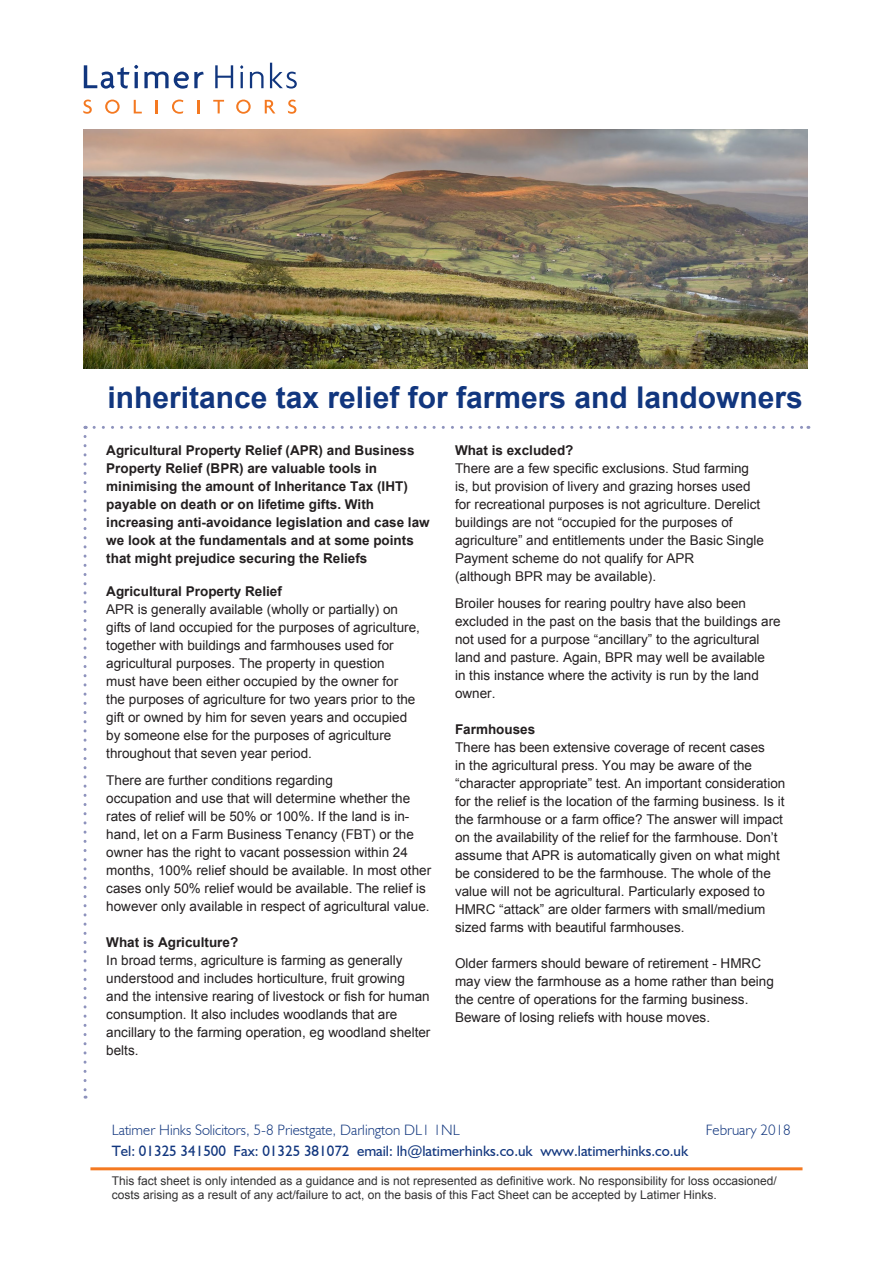
<style>
.page{position:relative;width:893px;height:1263px;background:#fff}
.page>*{position:absolute;margin:0;border:0;box-sizing:border-box;transform-origin:0 0}
.t1{font:700 30px "Arial";color:#11367e}
.t2{font:15px "Humanist 521 BT";color:#11367e}
.t3{font:300 15px "Humanist 521 BT";color:#11367e}
.t4{font:13.5px/18px "Arial";color:#231f20}
.t5{font:700 13.5px/18px "Arial";color:#231f20}
.t6{font:12px/14.4px "Arial";color:#333233}
</style>
<div class="page">
<svg style="left:94px;top:426px;width:715px;height:3px"></svg>
<svg style="left:84px;top:436px;width:3px;height:663px"></svg>
<svg style="left:84px;top:65px;width:54px;height:24px"></svg>
<hr style="left:135px;top:72px;width:3px;height:16px;background:#11367e">
<svg style="left:144px;top:72px;width:60px;height:17px"></svg>
<svg style="left:215px;top:65px;width:18px;height:23px"></svg>
<svg style="left:240px;top:65px;width:3px;height:23px"></svg>
<svg style="left:250px;top:72px;width:14px;height:16px"></svg>
<svg style="left:270px;top:63px;width:27px;height:26px"></svg>
<svg style="left:83px;top:100px;width:9px;height:14px"></svg>
<svg style="left:105px;top:100px;width:15px;height:14px"></svg>
<svg style="left:134px;top:100px;width:8px;height:13px"></svg>
<svg style="left:155px;top:100px;width:3px;height:13px"></svg>
<svg style="left:172px;top:100px;width:11px;height:14px"></svg>
<svg style="left:197px;top:100px;width:3px;height:13px"></svg>
<svg style="left:213px;top:100px;width:11px;height:13px"></svg>
<svg style="left:236px;top:100px;width:15px;height:14px"></svg>
<svg style="left:265px;top:100px;width:10px;height:13px"></svg>
<svg style="left:288px;top:100px;width:8px;height:14px"></svg>
<img style="left:84px;top:130px;width:724px;height:239px">
<hr style="left:90px;top:1167px;width:712px;height:3px;background:#f47921">
<p class="t1" style="left:108px;top:376px;width:697px">inheritance tax relief for farmers and landowners</p>
<p class="t5" style="left:455px;top:441px;width:120px">What is excluded?</p>
<p class="t4" style="left:455px;top:459px;width:311px">There are a few specific exclusions. Stud farming is, but provision of livery and grazing horses used for recreational purposes is not agriculture. Derelict buildings are not “occupied for the purposes of agriculture” and entitlements under the Basic Single Payment scheme do not qualify for APR</p>
<p class="t4" style="left:455px;top:567px;width:203px">(although BPR may be available).</p>
<p class="t4" style="left:455px;top:594px;width:327px">Broiler houses for rearing poultry have also been excluded in the past on the basis that the buildings are not used for a purpose “ancillary” to the agricultural land and pasture. Again, BPR may well be available<br>in this instance where the activity is run by the land owner.</p>
<p class="t5" style="left:455px;top:720px;width:82px">Farmhouses</p>
<p class="t4" style="left:455px;top:738px;width:332px">There has been extensive coverage of recent cases<br>in the agricultural press. You may be aware of the “character appropriate” test. An important consideration for the relief is the location of the farming business. Is it the farmhouse or a farm office? The answer will impact on the availability of the relief for the farmhouse. Don’t assume that APR is automatically given on what might be considered to be the farmhouse. The whole of the value will not be agricultural. Particularly exposed to HMRC “attack” are older farmers with small/medium sized farms with beautiful farmhouses.</p>
<p class="t4" style="left:455px;top:954px;width:320px">Older farmers should beware of retirement - HMRC may view the farmhouse as a home rather than being the centre of operations for the farming business.<br>Beware of losing reliefs with house moves.</p>
<p class="t5" style="left:106px;top:441px;width:325px">Agricultural Property Relief (APR) and Business Property Relief (BPR) are valuable tools in minimising the amount of Inheritance Tax (IHT) payable on death or on lifetime gifts. With increasing anti-avoidance legislation and case law we look at the fundamentals and at some points that might prejudice securing the Reliefs</p>
<p class="t5" style="left:106px;top:582px;width:177px">Agricultural Property Relief</p>
<p class="t4" style="left:106px;top:600px;width:315px">APR is generally available (wholly or partially) on gifts of land occupied for the purposes of agriculture, together with buildings and farmhouses used for agricultural purposes. The property in question<br>must have been either occupied by the owner for the purposes of agriculture for two years prior to the gift or owned by him for seven years and occupied by someone else for the purposes of agriculture throughout that seven year period.</p>
<p class="t4" style="left:106px;top:771px;width:228px">There are further conditions regarding</p>
<p class="t4" style="left:106px;top:789px;width:326px">occupation and use that will determine whether the rates of relief will be 50% or 100%. If the land is in&shy;hand, let on a Farm Business Tenancy (FBT) or the owner has the right to vacant possession within 24 months, 100% relief should be available. In most other cases only 50% relief would be available. The relief is however only available in respect of agricultural value.</p>
<p class="t5" style="left:106px;top:933px;width:134px">What is Agriculture?</p>
<p class="t4" style="left:106px;top:951px;width:326px">In broad terms, agriculture is farming as generally understood and includes horticulture, fruit growing and the intensive rearing of livestock or fish for human consumption. It also includes woodlands that are ancillary to the farming operation, eg woodland shelter belts.</p>
<p class="t3" style="left:112px;top:1121px;width:350px">Latimer Hinks Solicitors, 5-8 Priestgate, Darlington DL1 1NL</p>
<p class="t3" style="left:706px;top:1121px;width:87px">February 2018</p>
<p class="t2" style="left:112px;top:1142px;width:578px">Tel: 01325 341500 Fax: 01325 381072 email: lh@latimerhinks.co.uk www.latimerhinks.co.uk</p>
<p class="t6" style="left:112px;top:1173px;width:666px">This fact sheet is only intended as a guidance and is not represented as definitive work. No responsibility for loss occasioned/ costs arising as a result of any act/failure to act, on the basis of this Fact Sheet can be accepted by Latimer Hinks.</p>
</div>
